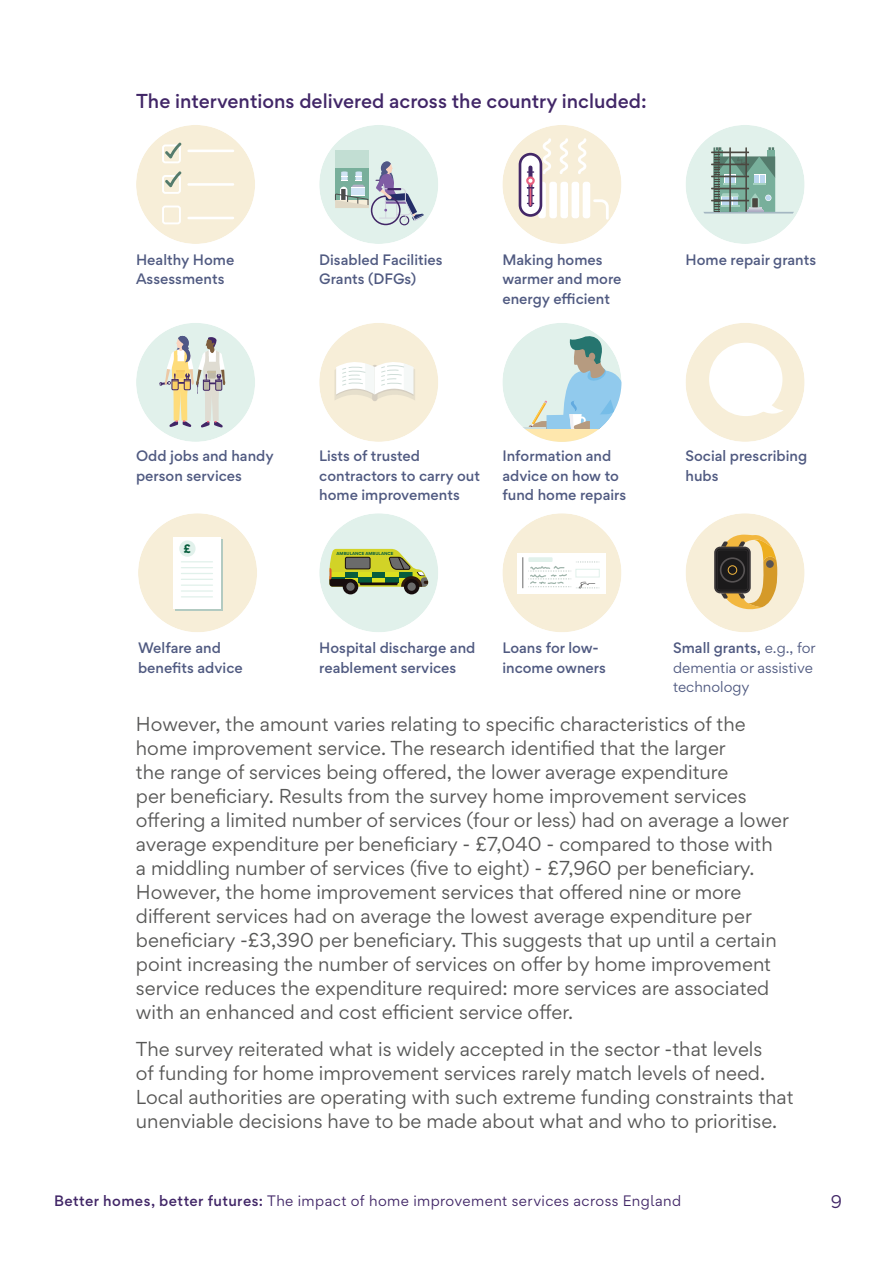
<style>
.page{position:relative;width:893px;height:1263px;background:#fff}
.page>*{position:absolute;margin:0;border:0;box-sizing:border-box;transform-origin:0 0}
.t1{font:18px/24px "Gordita";color:#575756}
.t2{font:500 18px "Gordita";color:#412667}
.t3{font:16.5px "Gordita";color:#412667}
.t4{font:500 13.5px/19.5px "Gordita";color:#505a81}
.t5{font:13.5px "Gordita";letter-spacing:.03em;color:#412667}
.t6{font:13.5px/19.5px "Gordita";color:#505a81}
.t7{font:700 11.1px "Gordita";color:#075d3d}
.t8{font:700 3.9px "Gordita";color:#075d3d}
.s1{font-weight:500}
</style>
<div class="page">
<div style="left:502px;top:323px;width:119px;height:119px;background:#e1f1eb;border-radius:50%"></div>
<svg style="left:528px;top:333px;width:93px;height:96px"></svg>
<svg style="left:525px;top:429px;width:74px;height:13px"></svg>
<hr style="left:510px;top:428px;width:35px;height:1px;background:#ccdede">
<div style="left:686px;top:323px;width:119px;height:119px;background:#f7eed8;border-radius:50%"></div>
<div style="left:709px;top:343px;width:73px;height:73px;background:#fff;border-radius:50%"></div>
<svg style="left:759px;top:376px;width:24px;height:38px"></svg>
<div style="left:136px;top:125px;width:119px;height:119px;background:#f7eed8;border-radius:50%"></div>
<div style="left:162px;top:144px;width:19px;height:19px;border:2px solid #fff;border-radius:2px"></div>
<div style="left:162px;top:175px;width:19px;height:19px;border:2px solid #fff;border-radius:2px"></div>
<div style="left:162px;top:206px;width:19px;height:18px;border:2px solid #fff;border-radius:2px"></div>
<hr style="left:189px;top:150px;width:44px;height:2px;background:#fff">
<hr style="left:189px;top:183px;width:44px;height:3px;background:#fff">
<hr style="left:189px;top:217px;width:44px;height:2px;background:#fff">
<svg style="left:164px;top:142px;width:18px;height:17px"></svg>
<svg style="left:164px;top:171px;width:18px;height:17px"></svg>
<div style="left:138px;top:513px;width:119px;height:119px;background:#f7eed8;border-radius:50%"></div>
<div style="left:175px;top:539px;width:48px;height:72px;background:#b2cac1"></div>
<div style="left:173px;top:537px;width:48px;height:72px;background:#fff"></div>
<hr style="left:181px;top:561px;width:31px;height:1px;background:#e1f1eb">
<hr style="left:181px;top:567px;width:31px;height:1px;background:#e1f1eb">
<hr style="left:181px;top:573px;width:31px;height:1px;background:#e1f1eb">
<hr style="left:181px;top:579px;width:31px;height:1px;background:#e1f1eb">
<hr style="left:181px;top:584px;width:31px;height:2px;background:#e1f1eb">
<hr style="left:181px;top:590px;width:31px;height:2px;background:#e1f1eb">
<hr style="left:181px;top:596px;width:31px;height:1px;background:#e1f1eb">
<div style="left:179px;top:540px;width:17px;height:17px;background:#e1f1eb;border-radius:50%"></div>
<div style="left:319px;top:323px;width:119px;height:119px;background:#f7eed8;border-radius:50%"></div>
<svg style="left:335px;top:362px;width:80px;height:39px"></svg>
<div style="left:319px;top:125px;width:119px;height:119px;background:#e1f1eb;border-radius:50%"></div>
<div style="left:335px;top:168px;width:33px;height:32px;background:#78af9b"></div>
<div style="left:335px;top:150px;width:33px;height:18px;background:#c2ded3"></div>
<svg style="left:335px;top:171px;width:34px;height:37px"></svg>
<div style="left:399px;top:216px;width:10px;height:9px;border:1px solid #412666;border-radius:50%"></div>
<div style="left:371px;top:195px;width:30px;height:30px;border:2px solid #412666;border-radius:50%"></div>
<svg style="left:376px;top:161px;width:48px;height:61px"></svg>
<div style="left:502px;top:513px;width:119px;height:119px;background:#f7eed8;border-radius:50%"></div>
<div style="left:517px;top:553px;width:89px;height:41px;background:#fff"></div>
<hr style="left:523px;top:557px;width:1px;height:31px;background:#6b6b6b">
<div style="left:528px;top:557px;width:25px;height:5px;background:#e1f1eb"></div>
<svg style="left:528px;top:562px;width:72px;height:27px"></svg>
<div style="left:686px;top:513px;width:119px;height:119px;background:#f7eed8;border-radius:50%"></div>
<svg style="left:714px;top:535px;width:63px;height:74px"></svg>
<div style="left:766px;top:560px;width:8px;height:8px;background:#575354;border-radius:50%"></div>
<div style="left:720px;top:557px;width:25px;height:26px;border:2px solid #575354;border-radius:50%"></div>
<div style="left:728px;top:565px;width:9px;height:10px;border:1px solid #f2b73f;border-radius:50%"></div>
<div style="left:686px;top:125px;width:119px;height:119px;background:#e1f1eb;border-radius:50%"></div>
<svg style="left:703px;top:147px;width:91px;height:67px"></svg>
<div style="left:136px;top:323px;width:119px;height:119px;background:#e1f1eb;border-radius:50%"></div>
<svg style="left:159px;top:335px;width:67px;height:92px"></svg>
<div style="left:502px;top:125px;width:119px;height:119px;background:#f7eed8;border-radius:50%"></div>
<svg style="left:538px;top:182px;width:8px;height:36px"></svg>
<div style="left:549px;top:182px;width:8px;height:36px;background:#fff;border-radius:3px"></div>
<div style="left:560px;top:182px;width:8px;height:36px;background:#fff;border-radius:3px"></div>
<div style="left:572px;top:182px;width:7px;height:36px;background:#fff;border-radius:3px"></div>
<div style="left:583px;top:182px;width:7px;height:36px;background:#fff;border-radius:3px"></div>
<svg style="left:593px;top:199px;width:16px;height:21px"></svg>
<svg style="left:578px;top:138px;width:9px;height:36px"></svg>
<svg style="left:541px;top:138px;width:27px;height:38px"></svg>
<div style="left:520px;top:154px;width:21px;height:61px;background:#fff;border-radius:10px"></div>
<div style="left:519px;top:153px;width:23px;height:64px;border:3px solid #432767;border-radius:10px"></div>
<svg style="left:528px;top:168px;width:4px;height:8px"></svg>
<div style="left:526px;top:176px;width:9px;height:9px;border:2px solid #e8617f;border-radius:50%"></div>
<svg style="left:527px;top:179px;width:7px;height:26px"></svg>
<svg style="left:527px;top:171px;width:7px;height:2px"></svg>
<div style="left:319px;top:513px;width:119px;height:119px;background:#e1f1eb;border-radius:50%"></div>
<div style="left:343px;top:579px;width:15px;height:15px;background:#170d0d;border-radius:50%"></div>
<div style="left:346px;top:582px;width:9px;height:9px;background:#6b6b6b;border-radius:50%"></div>
<div style="left:404px;top:579px;width:15px;height:15px;background:#170d0d;border-radius:50%"></div>
<div style="left:407px;top:582px;width:9px;height:9px;background:#6b6b6b;border-radius:50%"></div>
<svg style="left:329px;top:549px;width:100px;height:38px"></svg>
<p class="t2" style="left:136px;top:88px;width:512px">The interventions delivered across the country included:</p>
<p class="t4" style="left:136px;top:250px;width:100px">Healthy Home<br>Assessments</p>
<p class="t4" style="left:319px;top:250px;width:125px">Disabled Facilities<br>Grants (DFGs)</p>
<p class="t4" style="left:502px;top:250px;width:121px">Making homes warmer and more energy efficient</p>
<p class="t4" style="left:685px;top:250px;width:132px">Home repair grants</p>
<p class="t4" style="left:136px;top:446px;width:139px">Odd jobs and handy person services</p>
<p class="t7" style="left:183px;top:539px;width:9px">£</p>
<p class="t4" style="left:319px;top:446px;width:162px">Lists of trusted contractors to carry out home improvements</p>
<p class="t8" style="left:336px;top:550px;width:58px">AMBULANCE AMBULANCE</p>
<p class="t4" style="left:502px;top:446px;width:125px">Information and advice on how to fund home repairs</p>
<p class="t4" style="left:685px;top:446px;width:123px">Social prescribing hubs</p>
<p class="t4" style="left:138px;top:638px;width:106px">Welfare and benefits advice</p>
<p class="t4" style="left:502px;top:638px;width:105px">Loans for low&shy;income owners</p>
<p class="t4" style="left:319px;top:638px;width:158px">Hospital discharge and reablement services</p>
<p class="t6" style="left:673px;top:638px;width:144px"><span class="s1">Small grants,</span> e.g., for dementia or assistive technology</p>
<p class="t1" style="left:136px;top:711px;width:654px">However, the amount varies relating to specific characteristics of the home improvement service. The research identified that the larger<br>the range of services being offered, the lower average expenditure<br>per beneficiary. Results from the survey home improvement services offering a limited number of services (four or less) had on average a lower average expenditure per beneficiary - £7,040 - compared to those with<br>a middling number of services (five to eight) - £7,960 per beneficiary.<br>However, the home improvement services that offered nine or more different services had on average the lowest average expenditure per beneficiary -£3,390 per beneficiary. This suggests that up until a certain point increasing the number of services on offer by home improvement service reduces the expenditure required: more services are associated with an enhanced and cost efficient service offer.</p>
<p class="t1" style="left:136px;top:1036px;width:659px">The survey reiterated what is widely accepted in the sector -that levels<br>of funding for home improvement services rarely match levels of need.<br>Local authorities are operating with such extreme funding constraints that unenviable decisions have to be made about what and who to prioritise.</p>
<p class="t5" style="left:54px;top:1190px;width:629px"><span class="s1">Better homes, better futures:</span> The impact of home improvement services across England</p>
<p class="t3" style="left:831px;top:1189px;width:13px">9</p>
</div>
